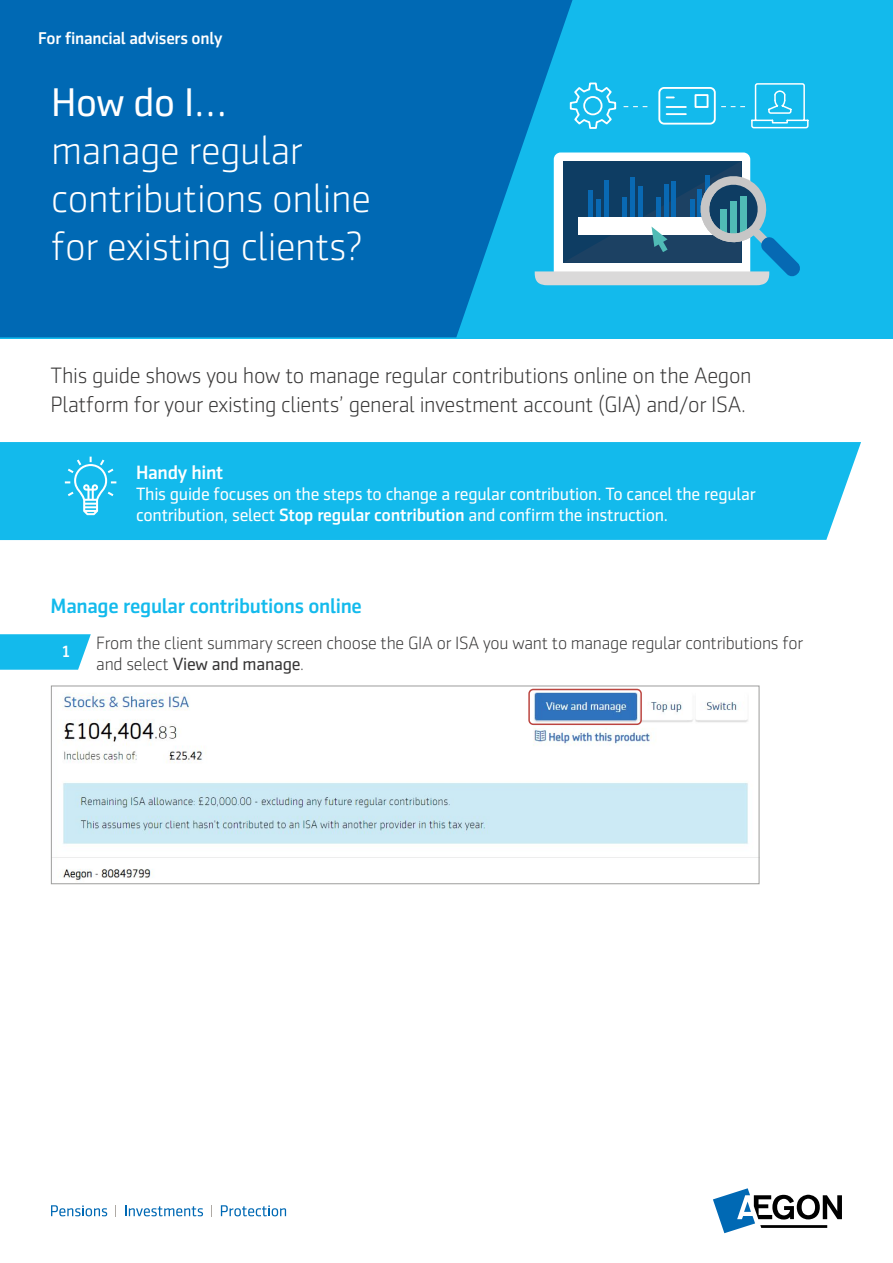
<style>
.page{position:relative;width:893px;height:1263px;background:#fff}
.page>*{position:absolute;margin:0;border:0;box-sizing:border-box;transform-origin:0 0}
.t1{font:300 40.5px/48px "Sentico Sans DT";letter-spacing:-.01em;color:#fff}
.t2{font:40.5px "Sentico Sans DT";color:#fff}
.t3{font:300 22.5px/28.5px "Sentico Sans DT";letter-spacing:-.015em;color:#373636}
.t4{font:500 21px "Sentico Sans DT";letter-spacing:-.015em;color:#13baec}
.t5{font:500 19.5px "Sentico Sans DT";letter-spacing:-.015em;color:#fff}
.t6{font:18px/21px "Sentico Sans DT";letter-spacing:-.015em;color:#fff}
.t7{font:300 18px/21px "Sentico Sans DT";letter-spacing:-.015em;color:#373636}
.t8{font:500 17.25px "Sentico Sans DT";letter-spacing:-.015em;color:#fff}
.t9{font:500 16.5px "Sentico Sans DT";color:#fff}
.s1{font-weight:500}
.s2{font-weight:400}
</style>
<div class="page">
<div style="left:0;top:0;width:893px;height:338px;background:#13baec"></div>
<svg style="left:0;top:0;width:572px;height:337px;background:#016fb8"></svg>
<svg style="left:535px;top:152px;width:265px;height:133px"></svg>
<svg style="left:569px;top:82px;width:48px;height:48px"></svg>
<svg style="left:624px;top:106px;width:23px;height:1px"></svg>
<svg style="left:658px;top:83px;width:151px;height:46px"></svg>
<div style="left:0;top:442px;width:861px;height:98px;background:#13baec"></div>
<svg style="left:65px;top:457px;width:51px;height:58px;background:#3ec6ef"></svg>
<svg style="left:0;top:634px;width:91px;height:36px;background:#27bfed"></svg>
<img style="left:53px;top:688px;width:704px;height:193px">
<div style="left:51px;top:686px;width:708px;height:198px;border:1px solid #9d9d9c"></div>
<div style="left:528px;top:689px;width:114px;height:36px;border:2px solid #bb4540;border-radius:4px"></div>
<svg style="left:51px;top:1205px;width:56px;height:11px"></svg>
<svg style="left:125px;top:1205px;width:78px;height:11px"></svg>
<svg style="left:221px;top:1205px;width:65px;height:11px"></svg>
<svg style="left:713px;top:1188px;width:129px;height:45px"></svg>
<p class="t8" style="left:38px;top:28px;width:186px">For financial advisers only</p>
<h1 class="t2" style="left:51px;top:80px;width:178px">How do I…</h1>
<h1 class="t1" style="left:51px;top:127px;width:321px">manage regular contributions online for existing clients?</h1>
<p class="t3" style="left:51px;top:361px;width:702px">This guide shows you how to manage regular contributions online on the Aegon<br>Platform for your existing clients’ general investment account (GIA) and/or ISA.</p>
<p class="t5" style="left:136px;top:462px;width:89px">Handy hint</p>
<p class="t6" style="left:136px;top:484px;width:621px">This guide focuses on the steps to change a regular contribution. To cancel the regular contribution, select <span class="s1">Stop regular contribution</span> and confirm the instruction.</p>
<p class="t4" style="left:51px;top:594px;width:313px">Manage regular contributions online</p>
<p class="t9" style="left:61px;top:643px;width:11px">1</p>
<p class="t7" style="left:96px;top:633px;width:708px">From the client summary screen choose the GIA or ISA you want to manage regular contributions for and select <span class="s2">View and manage</span>.</p>
</div>
